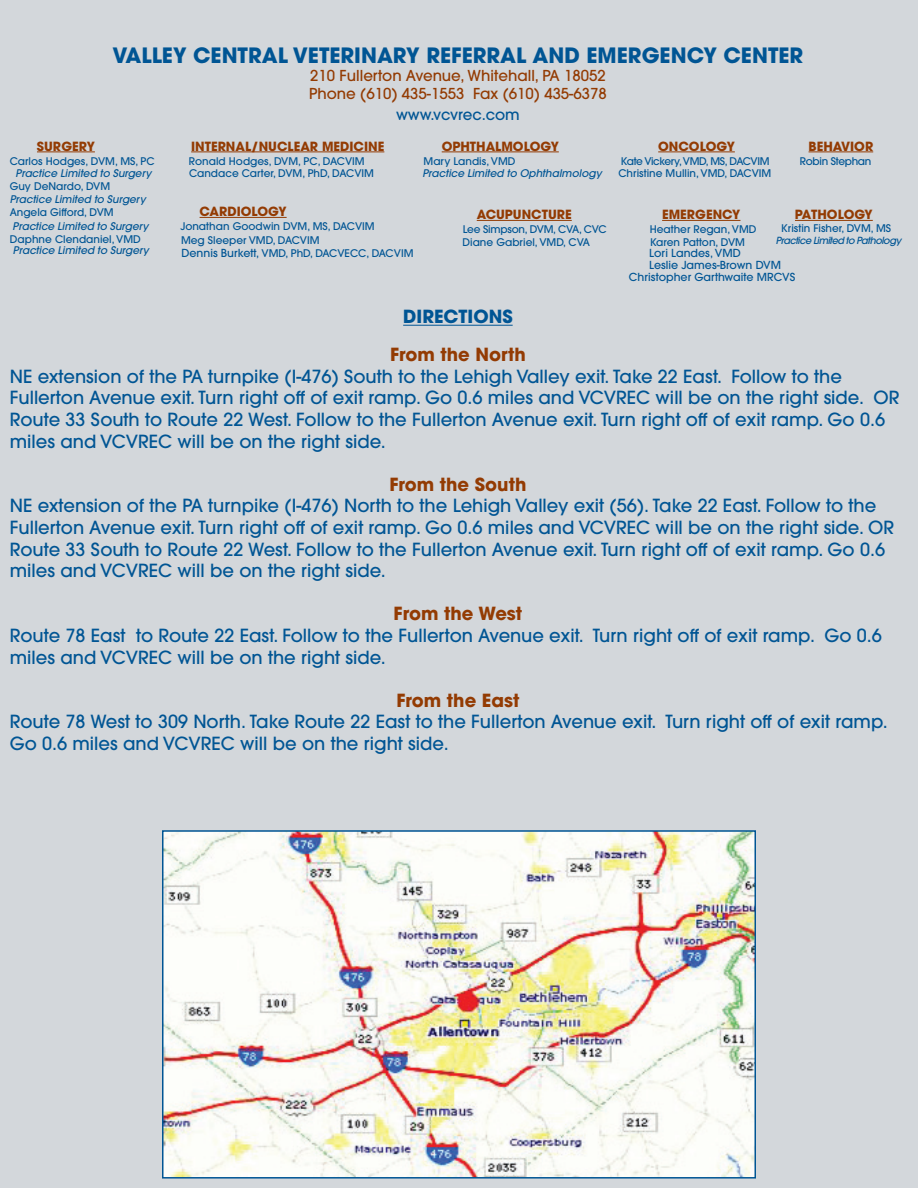
<style>
.page{position:relative;width:918px;height:1188px;background:#d3d7db}
.page>*{position:absolute;margin:0;border:0;box-sizing:border-box;transform-origin:0 0}
.t1{font:700 21px "ITC Avant Garde Pro";color:#005594}
.t2{font:500 18px/21.6px "ITC Avant Garde Pro";color:#005594}
.t3{font:700 18px "ITC Avant Garde Pro";color:#933b03}
.t4{font:700 18px "ITC Avant Garde Pro";color:#005594}
.t5{font:500 15px "ITC Avant Garde Pro";color:#933b03}
.t6{font:500 15px "ITC Avant Garde Pro";color:#005594}
.t7{font:700 12.6px "ITC Avant Garde Pro";color:#933b03}
.t8{font:500 10.95px "ITC Avant Garde Pro";color:#005594}
.t9{font:500 10.5px "ITC Avant Garde Pro";color:#005594}
.t10{font:italic 500 10.5px/12.6px "ITC Avant Garde Pro";color:#005594}
.t11{font:500 10.5px "ITC Avant Garde Pro";letter-spacing:-.03em;color:#005594}
.t12{font:500 10.5px "ITC Avant Garde Pro";letter-spacing:-.02em;color:#005594}
.t13{font:italic 500 9.75px "ITC Avant Garde Pro";letter-spacing:-.05em;color:#005594}
.s1{font-style:normal}
.s2{font-size:10.95px}
</style>
<div class="page">
<hr style="left:37px;top:152px;width:58px;height:1px;background:#933b03">
<hr style="left:191px;top:152px;width:193px;height:1px;background:#933b03">
<hr style="left:442px;top:152px;width:117px;height:1px;background:#933b03">
<hr style="left:658px;top:152px;width:77px;height:1px;background:#933b03">
<hr style="left:809px;top:152px;width:64px;height:1px;background:#933b03">
<hr style="left:200px;top:217px;width:87px;height:1px;background:#933b03">
<hr style="left:477px;top:220px;width:95px;height:1px;background:#933b03">
<hr style="left:662px;top:220px;width:78px;height:1px;background:#933b03">
<hr style="left:795px;top:220px;width:78px;height:1px;background:#933b03">
<hr style="left:403px;top:325px;width:110px;height:1px;background:#005594">
<img style="left:165px;top:833px;width:588px;height:343px">
<div style="left:162px;top:830px;width:594px;height:349px;border:2px solid #005594"></div>
<p class="t1" style="left:113px;top:41px;width:692px">VALLEY CENTRAL VETERINARY REFERRAL AND EMERGENCY CENTER</p>
<p class="t5" style="left:310px;top:66px;width:297px">210 Fullerton Avenue, Whitehall, PA 18052</p>
<p class="t5" style="left:309px;top:84px;width:299px">Phone (610) 435-1553 Fax (610) 435-6378</p>
<p class="t6" style="left:396px;top:105px;width:125px">www.vcvrec.com</p>
<p class="t7" style="left:37px;top:138px;width:59px">SURGERY</p>
<p class="t7" style="left:191px;top:138px;width:195px">INTERNAL/NUCLEAR MEDICINE</p>
<p class="t7" style="left:442px;top:138px;width:119px">OPHTHALMOLOGY</p>
<p class="t7" style="left:658px;top:138px;width:78px">ONCOLOGY</p>
<p class="t7" style="left:809px;top:138px;width:66px">BEHAVIOR</p>
<p class="t9" style="left:10px;top:154px;width:147px">Carlos Hodges, DVM, MS, PC</p>
<p class="t9" style="left:189px;top:154px;width:177px">Ronald Hodges, DVM, PC, DACVIM</p>
<p class="t9" style="left:424px;top:154px;width:93px">Mary Landis, VMD</p>
<p class="t11" style="left:621px;top:154px;width:150px">Kate Vickery, VMD, MS, DACVIM</p>
<p class="t11" style="left:800px;top:154px;width:73px">Robin Stephan</p>
<p class="t10" style="left:16px;top:167px;width:138px">Practice Limited to Surgery</p>
<p class="t9" style="left:189px;top:167px;width:186px">Candace Carter, DVM, PhD, DACVIM</p>
<p class="t10" style="left:422px;top:167px;width:181px">Practice Limited to Ophthalmology</p>
<p class="t9" style="left:618px;top:167px;width:155px">Christine Mullin, VMD, DACVIM</p>
<p class="t10" style="left:10px;top:180px;width:138px"><span class="s1">Guy DeNardo, DVM<br></span>Practice Limited to Surgery</p>
<p class="t9" style="left:10px;top:206px;width:106px">Angela Gifford, DVM</p>
<p class="t7" style="left:200px;top:203px;width:89px">CARDIOLOGY</p>
<p class="t7" style="left:477px;top:206px;width:97px">ACUPUNCTURE</p>
<p class="t7" style="left:662px;top:206px;width:80px">EMERGENCY</p>
<p class="t7" style="left:795px;top:206px;width:79px">PATHOLOGY</p>
<p class="t10" style="left:13px;top:220px;width:138px">Practice Limited to Surgery</p>
<p class="t9" style="left:180px;top:220px;width:196px">Jonathan Goodwin DVM, MS, DACVIM</p>
<p class="t12" style="left:463px;top:223px;width:145px">Lee Simpson, DVM, CVA, CVC</p>
<p class="t9" style="left:650px;top:223px;width:108px">Heather Regan, VMD</p>
<p class="t9" style="left:781px;top:221px;width:111px">Kristin Fisher, DVM, MS</p>
<p class="t9" style="left:10px;top:232px;width:133px">Daphne Clendaniel, VMD</p>
<p class="t9" style="left:181px;top:234px;width:140px">Meg Sleeper VMD, DACVIM</p>
<p class="t9" style="left:462px;top:235px;width:129px">Diane Gabriel, VMD, CVA</p>
<p class="t9" style="left:650px;top:235px;width:96px">Karen Patton, DVM</p>
<p class="t13" style="left:776px;top:234px;width:127px">Practice Limited to Pathology</p>
<p class="t10" style="left:13px;top:244px;width:138px">Practice Limited to Surgery</p>
<p class="t9" style="left:181px;top:247px;width:234px"><span class="s2">Dennis Burkett,</span> VMD, PhD, DACVECC, DACVIM</p>
<p class="t8" style="left:649px;top:246px;width:93px">Lori Landes, VMD</p>
<p class="t8" style="left:649px;top:258px;width:133px">Leslie James-Brown DVM</p>
<p class="t8" style="left:629px;top:270px;width:168px">Christopher Garthwaite MRCVS</p>
<p class="t4" style="left:403px;top:305px;width:111px">DIRECTIONS</p>
<p class="t3" style="left:390px;top:343px;width:137px">From the North</p>
<p class="t2" style="left:10px;top:365px;width:891px">NE extension of the PA turnpike (I-476) South to the Lehigh Valley exit. Take 22 East. Follow to the Fullerton Avenue exit. Turn right off of exit ramp. Go 0.6 miles and VCVREC will be on the right side. OR Route 33 South to Route 22 West. Follow to the Fullerton Avenue exit. Turn right off of exit ramp. Go 0.6 miles and VCVREC will be on the right side.</p>
<p class="t3" style="left:389px;top:472px;width:139px">From the South</p>
<p class="t2" style="left:10px;top:495px;width:886px">NE extension of the PA turnpike (I-476) North to the Lehigh Valley exit (56). Take 22 East. Follow to the Fullerton Avenue exit. Turn right off of exit ramp. Go 0.6 miles and VCVREC will be on the right side. OR Route 33 South to Route 22 West. Follow to the Fullerton Avenue exit. Turn right off of exit ramp. Go 0.6 miles and VCVREC will be on the right side.</p>
<p class="t3" style="left:394px;top:602px;width:130px">From the West</p>
<p class="t2" style="left:10px;top:625px;width:874px">Route 78 East to Route 22 East. Follow to the Fullerton Avenue exit. Turn right off of exit ramp. Go 0.6 miles and VCVREC will be on the right side.</p>
<p class="t3" style="left:396px;top:688px;width:124px">From the East</p>
<p class="t2" style="left:10px;top:711px;width:880px">Route 78 West to 309 North. Take Route 22 East to the Fullerton Avenue exit. Turn right off of exit ramp.<br>Go 0.6 miles and VCVREC will be on the right side.</p>
</div>
